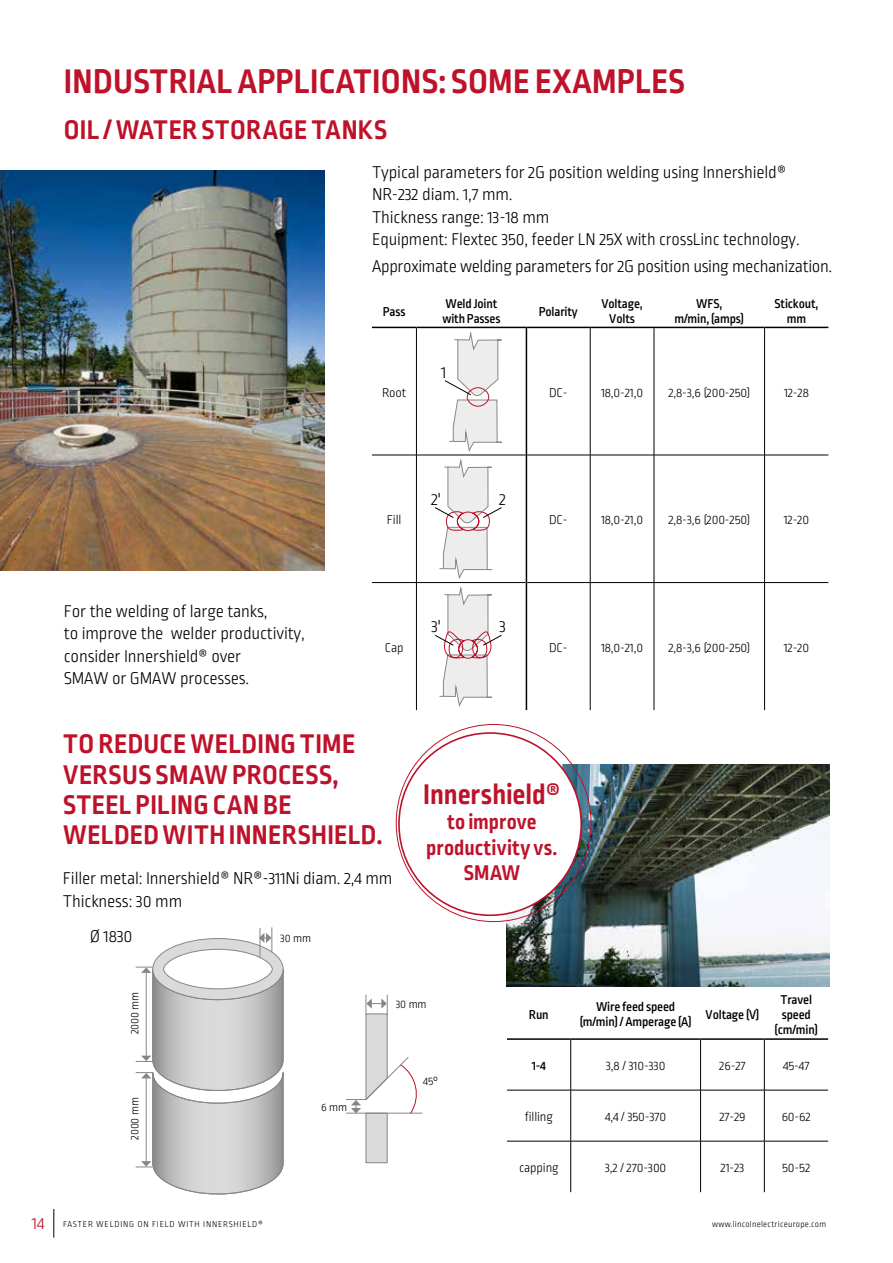
<style>
.page{position:relative;width:893px;height:1263px;background:#fff}
.page>*{position:absolute;margin:0;border:0;box-sizing:border-box;transform-origin:0 0}
.t1{font:700 36px "Ropa Sans Pro";letter-spacing:.01em;color:#bd122a}
.t2{font:700 30px "Ropa Sans Pro";color:#bd122a}
.t3{font:700 28.5px/30px "Ropa Sans Pro";letter-spacing:.01em;color:#bd122a}
.t4{font:700 22.5px/25.5px "Ropa Sans Pro";letter-spacing:.01em;color:#bd122a;text-align:center}
.t5{font:300 18px/22.5px "Ropa Sans Pro";letter-spacing:-.01em;color:#000}
.t6{font:300 17.7px "Ropa Sans Pro";color:#000}
.t7{font:300 13.5px "Ropa Sans Pro";letter-spacing:-.01em;color:#000}
.t8{font:500 13.5px/15px "Ropa Sans Pro";letter-spacing:-.01em;color:#000;text-align:center}
.t9{font:300 12px "Ropa Sans Pro";letter-spacing:-.01em;color:#000}
.t10{font:300 9px "Ropa Sans Pro";letter-spacing:.075em;color:#000}
.t11{font:300 9px "Ropa Sans Pro";letter-spacing:.025em;color:#000}
.s1{font-size:18px;color:#bd122a}
</style>
<div class="page">
<hr style="left:416px;top:328px;width:1px;height:127px;background:#000">
<hr style="left:590px;top:328px;width:1px;height:127px;background:#000">
<hr style="left:654px;top:328px;width:1px;height:127px;background:#000">
<hr style="left:764px;top:328px;width:1px;height:127px;background:#000">
<hr style="left:372px;top:455px;width:44px;height:1px;background:#000">
<hr style="left:416px;top:455px;width:110px;height:1px;background:#000">
<hr style="left:416px;top:455px;width:1px;height:127px;background:#000">
<hr style="left:527px;top:455px;width:63px;height:1px;background:#000">
<hr style="left:590px;top:455px;width:64px;height:1px;background:#000">
<hr style="left:590px;top:455px;width:1px;height:127px;background:#000">
<hr style="left:654px;top:455px;width:111px;height:1px;background:#000">
<hr style="left:654px;top:455px;width:1px;height:127px;background:#000">
<hr style="left:765px;top:455px;width:63px;height:1px;background:#000">
<hr style="left:764px;top:455px;width:1px;height:127px;background:#000">
<hr style="left:372px;top:582px;width:44px;height:1px;background:#000">
<hr style="left:416px;top:582px;width:110px;height:1px;background:#000">
<hr style="left:416px;top:583px;width:1px;height:127px;background:#000">
<hr style="left:527px;top:582px;width:63px;height:1px;background:#000">
<hr style="left:590px;top:582px;width:64px;height:1px;background:#000">
<hr style="left:590px;top:583px;width:1px;height:127px;background:#000">
<hr style="left:654px;top:582px;width:111px;height:1px;background:#000">
<hr style="left:654px;top:583px;width:1px;height:127px;background:#000">
<hr style="left:765px;top:582px;width:63px;height:1px;background:#000">
<hr style="left:764px;top:583px;width:1px;height:127px;background:#000">
<hr style="left:526px;top:328px;width:1px;height:127px;background:#000">
<hr style="left:526px;top:455px;width:1px;height:127px;background:#000">
<hr style="left:526px;top:582px;width:1px;height:128px;background:#000">
<hr style="left:372px;top:327px;width:44px;height:1px;background:#000">
<hr style="left:416px;top:327px;width:110px;height:1px;background:#000">
<hr style="left:526px;top:327px;width:64px;height:1px;background:#000">
<hr style="left:590px;top:327px;width:64px;height:1px;background:#000">
<hr style="left:654px;top:327px;width:111px;height:1px;background:#000">
<hr style="left:765px;top:327px;width:63px;height:1px;background:#000">
<svg style="left:434px;top:331px;width:69px;height:376px"></svg>
<img style="left:0;top:171px;width:325px;height:399px">
<svg style="left:136px;top:927px;width:148px;height:268px"></svg>
<div style="left:366px;top:1113px;width:22px;height:50px;background:#dadada;border:1px solid #878787"></div>
<hr style="left:365px;top:1113px;width:57px;height:1px;background:#878787">
<svg style="left:346px;top:995px;width:75px;height:119px"></svg>
<hr style="left:570px;top:1040px;width:1px;height:50px;background:#000">
<hr style="left:764px;top:1040px;width:1px;height:50px;background:#000">
<hr style="left:507px;top:1090px;width:64px;height:1px;background:#000">
<hr style="left:571px;top:1090px;width:130px;height:1px;background:#000">
<hr style="left:570px;top:1090px;width:1px;height:51px;background:#000">
<hr style="left:701px;top:1090px;width:63px;height:1px;background:#000">
<hr style="left:764px;top:1090px;width:64px;height:1px;background:#000">
<hr style="left:764px;top:1090px;width:1px;height:51px;background:#000">
<hr style="left:507px;top:1141px;width:64px;height:1px;background:#000">
<hr style="left:571px;top:1141px;width:130px;height:1px;background:#000">
<hr style="left:570px;top:1141px;width:1px;height:51px;background:#000">
<hr style="left:701px;top:1141px;width:63px;height:1px;background:#000">
<hr style="left:764px;top:1141px;width:64px;height:1px;background:#000">
<hr style="left:764px;top:1141px;width:1px;height:51px;background:#000">
<hr style="left:507px;top:1038px;width:64px;height:2px;background:#000">
<hr style="left:571px;top:1038px;width:130px;height:2px;background:#000">
<hr style="left:701px;top:1038px;width:63px;height:2px;background:#000">
<hr style="left:764px;top:1038px;width:64px;height:2px;background:#000">
<hr style="left:700px;top:1040px;width:1px;height:50px;background:#000">
<hr style="left:700px;top:1090px;width:1px;height:51px;background:#000">
<hr style="left:700px;top:1141px;width:1px;height:51px;background:#000">
<img style="left:507px;top:764px;width:322px;height:222px">
<svg style="left:395px;top:724px;width:197px;height:198px"></svg>
<svg style="left:54px;top:1209px;width:1px;height:28px"></svg>
<h1 class="t1" style="left:64px;top:60px;width:623px">INDUSTRIAL APPLICATIONS: SOME EXAMPLES</h1>
<h3 class="t3" style="left:64px;top:116px;width:325px">OIL / WATER STORAGE TANKS</h3>
<p class="t5" style="left:372px;top:162px;width:429px">Typical parameters for 2G position welding using Innershield® NR-232 diam. 1,7 mm.<br>Thickness range: 13-18 mm<br>Equipment: Flextec 350, feeder LN 25X with crossLinc technology.</p>
<p class="t5" style="left:372px;top:256px;width:462px">Approximate welding parameters for 2G position using mechanization.</p>
<p class="t8" style="left:383px;top:305px;width:24px">Pass</p>
<p class="t8" style="left:442px;top:297px;width:60px;text-align:left">Weld Joint with Passes</p>
<p class="t8" style="left:539px;top:304px;width:41px">Polarity</p>
<p class="t8" style="left:601px;top:297px;width:43px">Voltage,<br>Volts</p>
<p class="t8" style="left:674px;top:297px;width:71px">WFS,<br>m/min, (amps)</p>
<p class="t8" style="left:774px;top:297px;width:45px">Stickout, mm</p>
<p class="t7" style="left:382px;top:385px;width:26px">Root</p>
<p class="t6" style="left:441px;top:362px;width:7px">1</p>
<p class="t7" style="left:549px;top:385px;width:20px">DC-</p>
<p class="t7" style="left:601px;top:385px;width:44px">18,0-21,0</p>
<p class="t7" style="left:668px;top:385px;width:83px">2,8-3,6 (200-250)</p>
<p class="t7" style="left:784px;top:385px;width:26px">12-28</p>
<p class="t7" style="left:387px;top:513px;width:16px">Fill</p>
<p class="t6" style="left:431px;top:489px;width:11px">2'</p>
<p class="t6" style="left:499px;top:489px;width:8px">2</p>
<p class="t7" style="left:549px;top:513px;width:20px">DC-</p>
<p class="t7" style="left:601px;top:513px;width:44px">18,0-21,0</p>
<p class="t7" style="left:668px;top:513px;width:83px">2,8-3,6 (200-250)</p>
<p class="t7" style="left:784px;top:513px;width:27px">12-20</p>
<p class="t5" style="left:64px;top:601px;width:243px">For the welding of large tanks,<br>to improve the welder productivity, consider Innershield® over<br>SMAW or GMAW processes.</p>
<p class="t7" style="left:385px;top:640px;width:20px">Cap</p>
<h3 class="t3" style="left:63px;top:731px;width:321px">TO REDUCE WELDING TIME<br>VERSUS SMAW PROCESS,<br>STEEL PILING CAN BE<br>WELDED WITH INNERSHIELD.</h3>
<p class="t5" style="left:63px;top:868px;width:331px">Filler metal: Innershield® NR®-311Ni diam. 2,4 mm<br>Thickness: 30 mm</p>
<p class="t5" style="left:90px;top:926px;width:44px">Ø 1830</p>
<p class="t9" style="left:280px;top:932px;width:32px">30 mm</p>
<p class="t6" style="left:431px;top:617px;width:11px">3'</p>
<p class="t6" style="left:499px;top:617px;width:8px">3</p>
<p class="t7" style="left:549px;top:640px;width:20px">DC-</p>
<p class="t7" style="left:601px;top:640px;width:44px">18,0-21,0</p>
<p class="t7" style="left:668px;top:640px;width:83px">2,8-3,6 (200-250)</p>
<p class="t7" style="left:784px;top:640px;width:27px">12-20</p>
<h2 class="t2" style="left:423px;top:777px;width:139px">Innershield®</h2>
<p class="t4" style="left:426px;top:810px;width:133px">to improve productivity vs.<br>SMAW</p>
<p class="t9" style="left:128px;top:1034px;width:44px;rotate:-90deg">2000 mm</p>
<p class="t9" style="left:128px;top:1140px;width:44px;rotate:-90deg">2000 mm</p>
<p class="t9" style="left:321px;top:1100px;width:28px">6 mm</p>
<p class="t9" style="left:396px;top:998px;width:32px">30 mm</p>
<p class="t9" style="left:423px;top:1075px;width:16px">45°</p>
<p class="t8" style="left:529px;top:1008px;width:21px">Run</p>
<p class="t8" style="left:580px;top:1000px;width:113px">Wire feed speed (m/min) / Amperage (A)</p>
<p class="t8" style="left:706px;top:1008px;width:55px">Voltage (V)</p>
<p class="t8" style="left:775px;top:993px;width:45px">Travel speed (cm/min)</p>
<p class="t8" style="left:532px;top:1059px;width:16px">1-4</p>
<p class="t7" style="left:606px;top:1058px;width:61px">3,8 / 310-330</p>
<p class="t7" style="left:719px;top:1058px;width:28px">26-27</p>
<p class="t7" style="left:783px;top:1058px;width:28px">45-47</p>
<p class="t7" style="left:525px;top:1109px;width:30px">filling</p>
<p class="t7" style="left:605px;top:1109px;width:63px">4,4 / 350-370</p>
<p class="t7" style="left:719px;top:1109px;width:28px">27-29</p>
<p class="t7" style="left:782px;top:1109px;width:31px">60-62</p>
<p class="t7" style="left:519px;top:1160px;width:41px">capping</p>
<p class="t7" style="left:605px;top:1160px;width:63px">3,2 / 270-300</p>
<p class="t7" style="left:720px;top:1160px;width:25px">21-23</p>
<p class="t7" style="left:782px;top:1160px;width:30px">50-52</p>
<p class="t10" style="left:32px;top:1220px;width:232px"><span class="s1">14</span> FASTER WELDING ON FIELD WITH INNERSHIELD®</p>
<p class="t11" style="left:712px;top:1220px;width:116px">www.lincolnelectriceurope.com</p>
</div>
